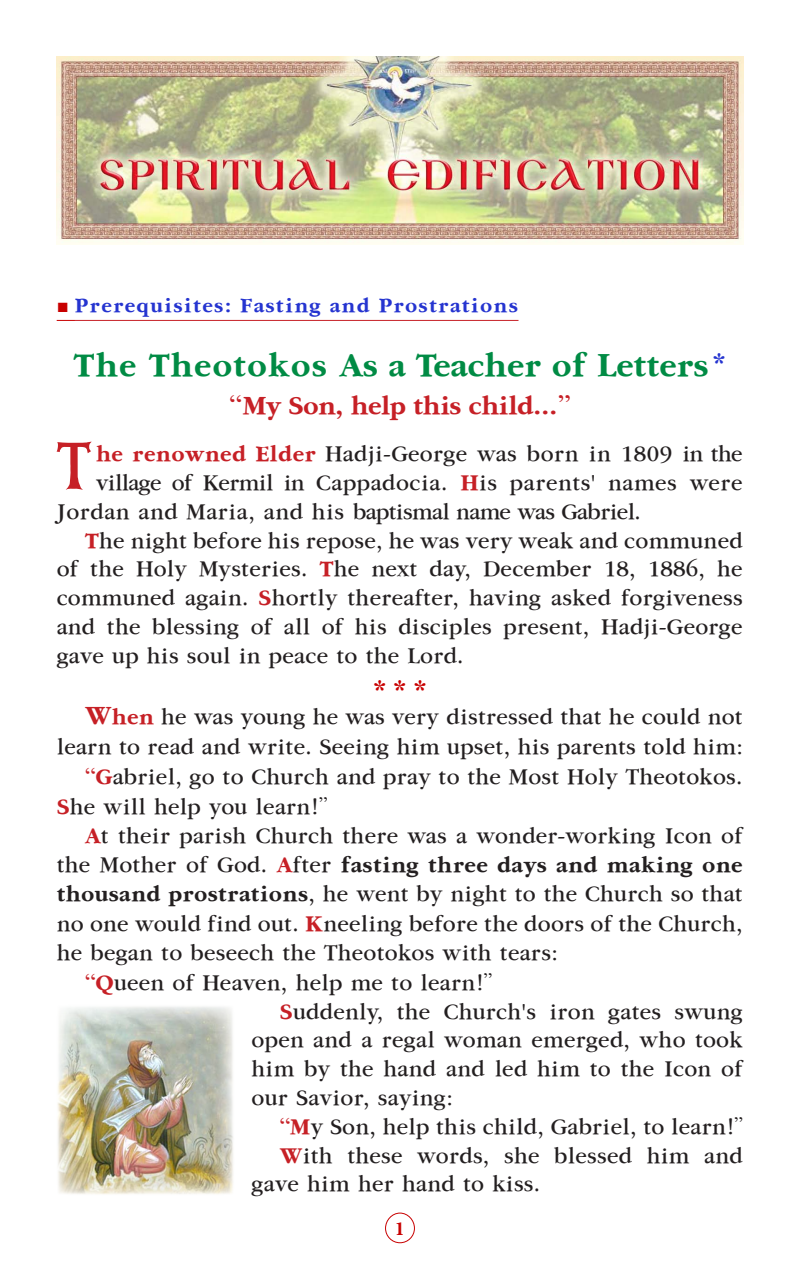
<style>
.page{position:relative;width:800px;height:1270px;background:#fff}
.page>*{position:absolute;margin:0;border:0;box-sizing:border-box;transform-origin:0 0}
.t1{font:65.8px "Ak Byzg Gabrihl Pol Normal";color:#c62026}
.t2{font:36px "Sk Garamond Pol Uni W Bold";letter-spacing:-.03em;color:#008b44}
.t3{font:28px "Sk Garamond Pol Uni W Bold";letter-spacing:-.05em;color:#c62026}
.Asteriskoi{font:28px "CTOS New Times Bold Test 1";color:#c80000}
.t4{font:24px/28.8px "Sk Garamond Pol Uni W";letter-spacing:-.01em;color:#231f20;text-align:justify}
.t5{font:24px "Sk Garamond Pol Uni W";letter-spacing:-.05em;color:#231f20}
.t6{font:22px "Sk Garamond Pol Uni W Bold";letter-spacing:.03em;color:#2534d0}
.t7{font:700 20px "Minion Pro";color:#c80000}
.s1{font-family:"CTOS New Times Roman Test 1";font-size:20px;color:#c80000}
.s2{font-family:"CTOS New Times Bold Test 1";font-size:28px;color:#2534d0}
.s3{font-family:"CTOS New Times Roman Test 1"}
.s4{font-family:"Sk Garamond Pol Uni W Bold";color:#c62026}
.s5{font-family:"Sk Garamond Pol Uni W Bold";font-size:28px;color:#c62026}
.s6{font-family:"CTOS New Times Roman Test 1";color:#c62026}
.s7{font-family:"GFS Artemisia"}
.s8{font-family:"Sk Garamond Pol Uni W Bold"}
</style>
<div class="page">
<div style="left:385px;top:1213px;width:30px;height:30px;border:1px solid #c80000;border-radius:50%"></div>
<svg style="left:57px;top:320px;width:18px;height:1px"></svg>
<hr style="left:75px;top:320px;width:443px;height:1px;background:#c62026">
<img style="left:57px;top:57px;width:686px;height:187px">
<img style="left:57px;top:1007px;width:176px;height:187px">
<p class="t6" style="left:57px;top:292px;width:463px"><span class="s1">■</span> Prerequisites: Fasting and Prostrations</p>
<p class="t2" style="left:74px;top:342px;width:654px">The Theotokos As a Teacher of Letters<span class="s2">*</span></p>
<p class="t3" style="left:229px;top:387px;width:343px"><span class="s3">“</span>My Son, help this child...<span class="s3">”</span></p>
<p class="t1" style="left:57px;top:434px;width:41px">T</p>
<p class="t4" style="left:96px;top:439px;width:649px"><span class="s4">he renowned Elder</span> Hadji-George was born in 1809 in the</p>
<p class="t4" style="left:96px;top:468px;width:649px">village of Kermil in Cappadocia. <span class="s4">H</span>is parents' names were</p>
<p class="t5" style="left:57px;top:496px;width:586px">Jordan and Maria, and his baptismal name was Gabriel.</p>
<p class="t4" style="left:57px;top:525px;width:688px;text-indent:28px"><span class="s4">T</span>he night before his repose, he was very weak and communed of the Holy Mysteries. <span class="s4">T</span>he next day, December 18, 1886, he communed again. <span class="s4">S</span>hortly thereafter, having asked forgiveness and the blessing of all of his disciples present, Hadji-George gave up his soul in peace to the Lord.</p>
<p class="Asteriskoi" style="left:373px;top:674px;width:56px">* * *</p>
<p class="t4" style="left:57px;top:701px;width:688px;line-height:30px;text-align:right"><span class="s5">W</span><span class="s4">hen</span> he was young he was very distressed that he could not learn to read and write. Seeing him upset, his parents told him:</p>
<p class="t4" style="left:57px;top:761px;width:688px;line-height:30px;text-indent:28px"><span class="s6">“</span><span class="s4">G</span>abriel, go to Church and pray to the Most Holy Theotokos.<br><span class="s4">S</span>he will help you learn!<span class="s7">”</span></p>
<p class="t4" style="left:57px;top:821px;width:688px;text-indent:28px"><span class="s4">A</span>t their parish Church there was a wonder-working Icon of the Mother of God. <span class="s4">A</span>fter <span class="s8">fasting three days and making one thousand prostrations</span>, he went by night to the Church so that no one would find out. <span class="s4">K</span>neeling before the doors of the Church, he began to beseech the Theotokos with tears:</p>
<p class="t4" style="left:85px;top:968px;width:409px"><span class="s6">“</span><span class="s4">Q</span>ueen of Heaven, help me to learn!<span class="s7">”</span></p>
<p class="t4" style="left:252px;top:996px;width:493px;text-indent:28px"><span class="s4">S</span>uddenly, the Church's iron gates swung open and a regal woman emerged, who took him by the hand and led him to the Icon of our Savior, saying:</p>
<p class="t4" style="left:280px;top:1112px;width:465px"><span class="s6">“</span><span class="s4">M</span>y Son, help this child, Gabriel, to learn!<span class="s7">”</span></p>
<p class="t4" style="left:252px;top:1140px;width:493px;text-indent:28px"><span class="s4">W</span>ith these words, she blessed him and gave him her hand to kiss.</p>
<p class="t7" style="left:395px;top:1214px;width:11px">1</p>
</div>
